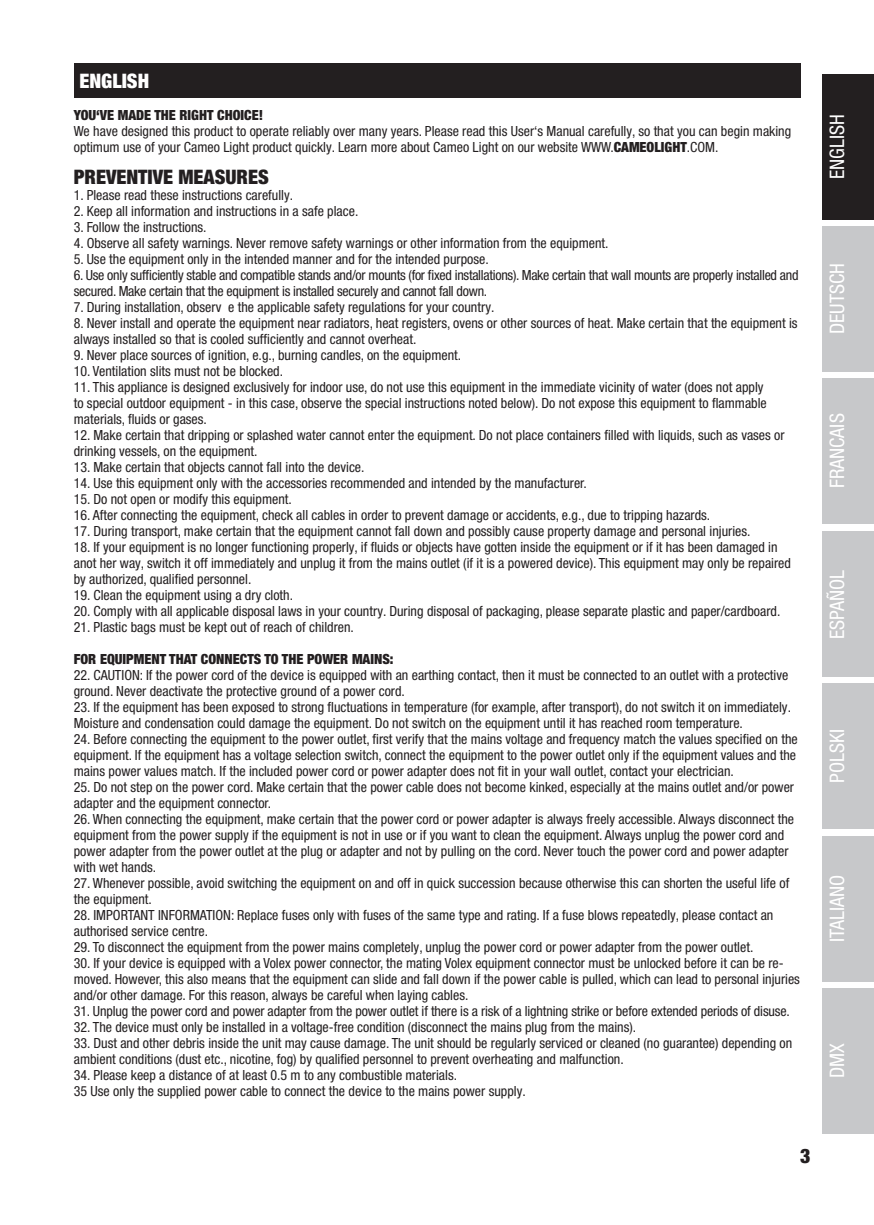
<style>
.page{position:relative;width:874px;height:1225px;background:#fff}
.page>*{position:absolute;margin:0;border:0;box-sizing:border-box;transform-origin:0 0}
.t1{font:condensed 20px "Helvetica Neue LT Std";color:#fff}
.t2{font:900 condensed 20px "Helvetica Neue LT Pro";color:#231f20}
.t3{font:900 condensed 20px "Helvetica Neue LT Pro";color:#fff}
.t4{font:900 condensed 20px "Helvetica Neue LT Std";color:#231f20}
.t5{font:condensed 14px/16px "Helvetica Neue LT Pro";color:#231f20}
.t6{font:condensed 14px/16px "Helvetica Neue LT Pro";letter-spacing:-.02em;color:#231f20}
.t7{font:900 condensed 14px "Helvetica Neue LT Pro";color:#231f20}
.s1{font-weight:900}
</style>
<div class="page">
<div style="left:821px;top:988px;width:52px;height:146px;background:#c7c8ca"></div>
<div style="left:821px;top:74px;width:52px;height:145px;background:#231f20"></div>
<div style="left:821px;top:226px;width:52px;height:145px;background:#c7c8ca"></div>
<div style="left:821px;top:378px;width:52px;height:146px;background:#c7c8ca"></div>
<div style="left:821px;top:531px;width:52px;height:146px;background:#c7c8ca"></div>
<div style="left:821px;top:683px;width:52px;height:146px;background:#c7c8ca"></div>
<div style="left:821px;top:836px;width:52px;height:145px;background:#c7c8ca"></div>
<div style="left:74px;top:63px;width:725px;height:35px;background:#231f20"></div>
<h1 class="t3" style="left:79px;top:69px;width:71px">ENGLISH</h1>
<p class="t7" style="left:74px;top:107px;width:191px">YOU‘VE MADE THE RIGHT CHOICE!</p>
<p class="t5" style="left:74px;top:123px;width:718px">We have designed this product to operate reliably over many years. Please read this User‘s Manual carefully, so that you can begin making optimum use of your Cameo Light product quickly. Learn more about Cameo Light on our website WWW.<span class="s1">CAMEOLIGHT</span>.COM.</p>
<h1 class="t2" style="left:74px;top:165px;width:196px">PREVENTIVE MEASURES</h1>
<p class="t5" style="left:74px;top:187px;width:221px">1. Please read these instructions carefully.</p>
<p class="t5" style="left:74px;top:203px;width:286px">2. Keep all information and instructions in a safe place.</p>
<p class="t5" style="left:74px;top:219px;width:134px">3. Follow the instructions.</p>
<p class="t5" style="left:74px;top:235px;width:536px">4. Observe all safety warnings. Never remove safety warnings or other information from the equipment.</p>
<p class="t5" style="left:74px;top:251px;width:416px">5. Use the equipment only in the intended manner and for the intended purpose.</p>
<p class="t6" style="left:74px;top:267px;width:725px">6. Use only sufficiently stable and compatible stands and/or mounts (for fixed installations). Make certain that wall mounts are properly installed and secured. Make certain that the equipment is installed securely and cannot fall down.</p>
<p class="t5" style="left:74px;top:299px;width:422px">7. During installation, observ e the applicable safety regulations for your country.</p>
<p class="t5" style="left:74px;top:315px;width:725px">8. Never install and operate the equipment near radiators, heat registers, ovens or other sources of heat. Make certain that the equipment is always installed so that is cooled sufficiently and cannot overheat.</p>
<p class="t5" style="left:74px;top:347px;width:389px">9. Never place sources of ignition, e.g., burning candles, on the equipment.</p>
<p class="t5" style="left:74px;top:363px;width:211px">10. Ventilation slits must not be blocked.</p>
<p class="t5" style="left:74px;top:379px;width:694px">11. This appliance is designed exclusively for indoor use, do not use this equipment in the immediate vicinity of water (does not apply to special outdoor equipment - in this case, observe the special instructions noted below). Do not expose this equipment to flammable materials, fluids or gases.</p>
<p class="t5" style="left:74px;top:427px;width:712px">12. Make certain that dripping or splashed water cannot enter the equipment. Do not place containers filled with liquids, such as vases or drinking vessels, on the equipment.</p>
<p class="t5" style="left:74px;top:459px;width:292px">13. Make certain that objects cannot fall into the device.</p>
<p class="t5" style="left:74px;top:475px;width:514px">14. Use this equipment only with the accessories recommended and intended by the manufacturer.</p>
<p class="t5" style="left:74px;top:491px;width:219px">15. Do not open or modify this equipment.</p>
<p class="t5" style="left:74px;top:507px;width:637px">16. After connecting the equipment, check all cables in order to prevent damage or accidents, e.g., due to tripping hazards.</p>
<p class="t5" style="left:74px;top:523px;width:678px">17. During transport, make certain that the equipment cannot fall down and possibly cause property damage and personal injuries.</p>
<p class="t5" style="left:74px;top:539px;width:718px">18. If your equipment is no longer functioning properly, if fluids or objects have gotten inside the equipment or if it has been damaged in anot her way, switch it off immediately and unplug it from the mains outlet (if it is a powered device). This equipment may only be repaired by authorized, qualified personnel.</p>
<p class="t5" style="left:74px;top:587px;width:221px">19. Clean the equipment using a dry cloth.</p>
<p class="t5" style="left:74px;top:603px;width:707px">20. Comply with all applicable disposal laws in your country. During disposal of packaging, please separate plastic and paper/cardboard.</p>
<p class="t5" style="left:74px;top:619px;width:281px">21. Plastic bags must be kept out of reach of children.</p>
<p class="t7" style="left:74px;top:651px;width:321px">FOR EQUIPMENT THAT CONNECTS TO THE POWER MAINS:</p>
<p class="t5" style="left:74px;top:667px;width:715px">22. CAUTION: If the power cord of the device is equipped with an earthing contact, then it must be connected to an outlet with a protective ground. Never deactivate the protective ground of a power cord.</p>
<p class="t5" style="left:74px;top:699px;width:718px">23. If the equipment has been exposed to strong fluctuations in temperature (for example, after transport), do not switch it on immediately.<br>Moisture and condensation could damage the equipment. Do not switch on the equipment until it has reached room temperature.</p>
<p class="t5" style="left:74px;top:731px;width:725px;text-align:justify">24. Before connecting the equipment to the power outlet, first verify that the mains voltage and frequency match the values specified on the equipment. If the equipment has a voltage selection switch, connect the equipment to the power outlet only if the equipment values and the mains power values match. If the included power cord or power adapter does not fit in your wall outlet, contact your electrician.</p>
<p class="t5" style="left:74px;top:779px;width:721px">25. Do not step on the power cord. Make certain that the power cable does not become kinked, especially at the mains outlet and/or power adapter and the equipment connector.</p>
<p class="t5" style="left:74px;top:811px;width:721px">26. When connecting the equipment, make certain that the power cord or power adapter is always freely accessible. Always disconnect the equipment from the power supply if the equipment is not in use or if you want to clean the equipment. Always unplug the power cord and power adapter from the power outlet at the plug or adapter and not by pulling on the cord. Never touch the power cord and power adapter with wet hands.</p>
<p class="t5" style="left:74px;top:875px;width:716px">27. Whenever possible, avoid switching the equipment on and off in quick succession because otherwise this can shorten the useful life of the equipment.</p>
<p class="t5" style="left:74px;top:907px;width:700px">28. IMPORTANT INFORMATION: Replace fuses only with fuses of the same type and rating. If a fuse blows repeatedly, please contact an authorised service centre.</p>
<p class="t5" style="left:74px;top:939px;width:680px">29. To disconnect the equipment from the power mains completely, unplug the power cord or power adapter from the power outlet.</p>
<p class="t5" style="left:74px;top:955px;width:727px">30. If your device is equipped with a Volex power connector, the mating Volex equipment connector must be unlocked before it can be re&shy;moved. However, this also means that the equipment can slide and fall down if the power cable is pulled, which can lead to personal injuries and/or other damage. For this reason, always be careful when laying cables.</p>
<p class="t5" style="left:74px;top:1003px;width:717px">31. Unplug the power cord and power adapter from the power outlet if there is a risk of a lightning strike or before extended periods of disuse.</p>
<p class="t5" style="left:74px;top:1019px;width:563px">32. The device must only be installed in a voltage-free condition (disconnect the mains plug from the mains).</p>
<p class="t5" style="left:74px;top:1035px;width:719px">33. Dust and other debris inside the unit may cause damage. The unit should be regularly serviced or cleaned (no guarantee) depending on ambient conditions (dust etc., nicotine, fog) by qualified personnel to prevent overheating and malfunction.</p>
<p class="t5" style="left:74px;top:1067px;width:453px">34. Please keep a distance of at least 0.5 m to any combustible materials.<br>35 Use only the supplied power cable to connect the device to the mains power supply.</p>
<h1 class="t1" style="left:824px;top:179px;width:66px;rotate:-90deg">ENGLISH</h1>
<h1 class="t1" style="left:824px;top:334px;width:73px;rotate:-90deg">DEUTSCH</h1>
<h1 class="t1" style="left:824px;top:488px;width:76px;rotate:-90deg">FRANCAIS</h1>
<h1 class="t1" style="left:825px;top:639px;width:71px;rotate:-90deg">ESPAÑOL</h1>
<h1 class="t1" style="left:825px;top:783px;width:55px;rotate:-90deg">POLSKI</h1>
<h1 class="t1" style="left:825px;top:942px;width:69px;rotate:-90deg">ITALIANO</h1>
<h1 class="t1" style="left:825px;top:1078px;width:36px;rotate:-90deg">DMX</h1>
<h1 class="t4" style="left:799px;top:1143px;width:12px">3</h1>
</div>
